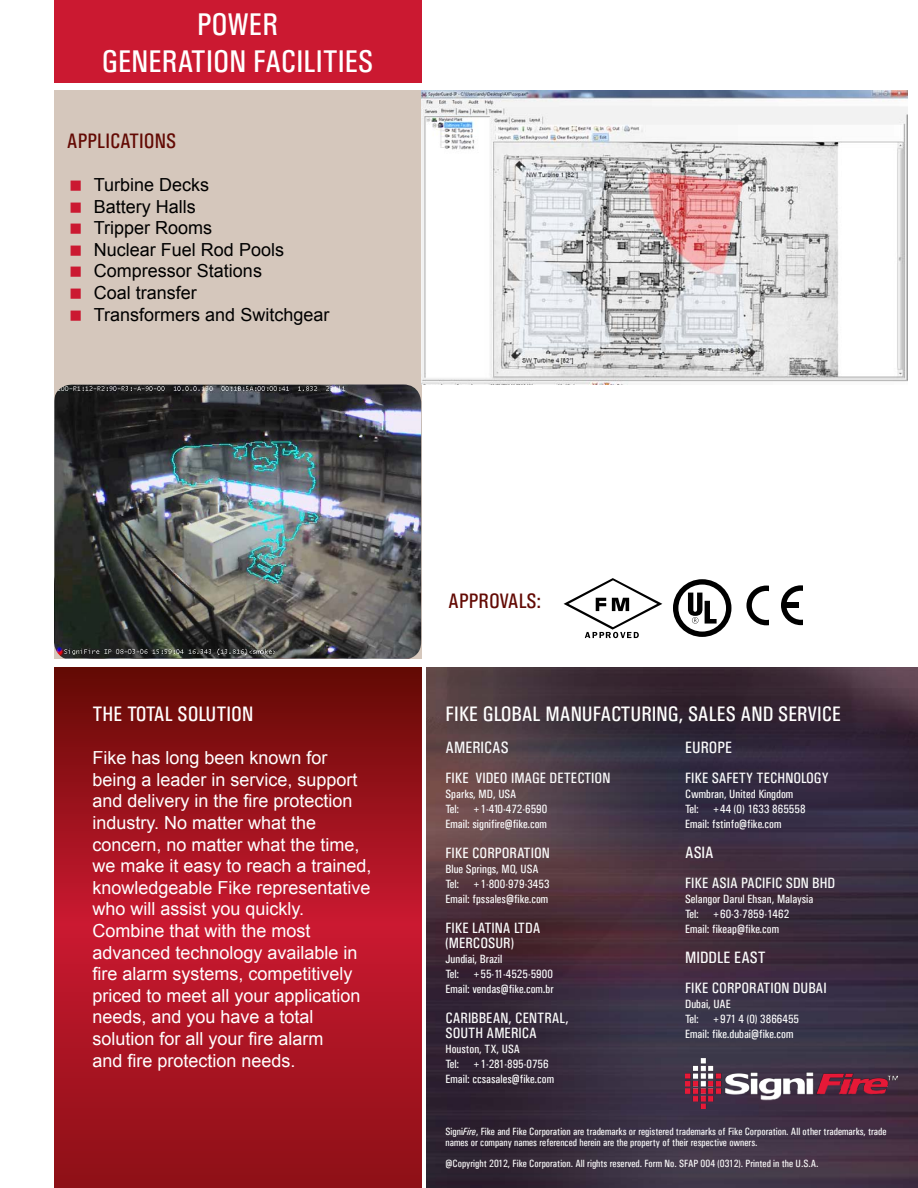
<style>
.page{position:relative;width:918px;height:1188px;background:#fff}
.page>*{position:absolute;margin:0;border:0;box-sizing:border-box;transform-origin:0 0}
.t1{font:31.5px/37.8px "Univers Condensed";color:#fff;text-align:center}
.t2{font:21px "Univers Condensed";color:#fff}
.t3{font:21px "Univers Condensed";color:#630a04}
.t4{font:18px/21.6px "Arial";color:#fff}
.t5{font:18px/21.6px "Arial";color:#000}
.t6{font:16.5px "Univers Condensed";color:#fbfbfb}
.t7{font:15px "Univers Condensed";color:#fbfbfb}
.t8{font:12px/15px "Univers Condensed";color:#fbfbfb}
.t9{font:10.5px/10.5px "Univers Condensed";color:#fbfbfb}
.s1{font-style:italic}
</style>
<div class="page">
<div style="left:54px;top:0;width:367px;height:83px;background:#cb1931"></div>
<svg style="left:54px;top:667px;width:367px;height:521px;background:#a0121e"></svg>
<div style="left:54px;top:90px;width:367px;height:569px;background:#d5c7bc"></div>
<img style="left:427px;top:667px;width:491px;height:521px">
<img style="left:421px;top:90px;width:487px;height:295px">
<img style="left:54px;top:384px;width:367px;height:275px">
<svg style="left:564px;top:578px;width:98px;height:60px"></svg>
<svg style="left:673px;top:579px;width:58px;height:58px"></svg>
<svg style="left:746px;top:586px;width:23px;height:39px"></svg>
<svg style="left:781px;top:585px;width:22px;height:40px"></svg>
<img style="left:686px;top:1058px;width:212px;height:51px">
<h1 class="t1" style="left:102px;top:5px;width:273px">Power<br>Generation Facilities</h1>
<h2 class="t3" style="left:67px;top:128px;width:40px">APPLICATIONS</h2>
<h3 class="t5" style="left:94px;top:174px;width:237px">Turbine Decks<br>Battery Halls<br>Tripper Rooms<br>Nuclear Fuel Rod Pools<br>Compressor Stations<br>Coal transfer<br>Transformers and Switchgear</h3>
<h2 class="t2" style="left:92px;top:702px;width:45px">THE TOTAL</h2>
<h2 class="t2" style="left:178px;top:702px;width:11px">SOLUTION</h2>
<p class="t4" style="left:92px;top:747px;width:281px">Fike has long been known for being a leader in service, support and delivery in the fire protection industry. No matter what the concern, no matter what the time, we make it easy to reach a trained, knowledgeable Fike representative who will assist you quickly.<br>Combine that with the most advanced technology available in fire alarm systems, competitively priced to meet all your application needs, and you have a total solution for all your fire alarm<br>and fire protection needs.</p>
<h2 class="t3" style="left:448px;top:589px;width:94px">Approvals:</h2>
<h2 class="t2" style="left:445px;top:702px;width:59px">FIKE GLOBAL</h2>
<h2 class="t2" style="left:545px;top:702px;width:13px">MANU</h2>
<h2 class="t2" style="left:593px;top:702px;width:19px">FACTURIN</h2>
<h2 class="t2" style="left:668px;top:702px;width:31px">G, SALES</h2>
<h2 class="t2" style="left:741px;top:702px;width:12px">AND</h2>
<h2 class="t2" style="left:778px;top:702px;width:10px">SERVICE</h2>
<h3 class="t6" style="left:446px;top:738px;width:9px">AMERICAS</h3>
<p class="t7" style="left:446px;top:769px;width:38px">FIKE VIDEO</p>
<p class="t7" style="left:511px;top:769px;width:47px">IMAGEDETECTION</p>
<p class="t8" style="left:446px;top:787px;width:103px">Sparks, MD, USA<br>Tel: +1-410-472-6590<br>Email: signifire@fike.com</p>
<p class="t7" style="left:446px;top:844px;width:64px">FIKE CORPORATION</p>
<p class="t8" style="left:446px;top:862px;width:106px">Blue Springs, MO, USA<br>Tel: +1-800-979-3453<br>Email: fpssales@fike.com</p>
<p class="t7" style="left:446px;top:919px;width:34px">FIKE LATINA</p>
<p class="t7" style="left:514px;top:919px;width:8px">LTDA</p>
<p class="t7" style="left:446px;top:934px;width:12px">(MERCOSUR</p>
<p class="t7" style="left:511px;top:934px;width:5px">)</p>
<p class="t8" style="left:446px;top:952px;width:110px">Jundiai, Brazil<br>Tel: +55-11-4525-5900<br>Email: vendas@fike.com.br</p>
<p class="t7" style="left:446px;top:1009px;width:8px">CARIBBEAN</p>
<p class="t7" style="left:509px;top:1009px;width:15px">, CENTRAL</p>
<p class="t7" style="left:565px;top:1009px;width:5px">,</p>
<p class="t7" style="left:446px;top:1024px;width:9px">SOUTH</p>
<p class="t7" style="left:487px;top:1024px;width:9px">AMERICA</p>
<p class="t8" style="left:446px;top:1042px;width:110px">Houston, TX, USA<br>Tel: +1-281-895-0756<br>Email: ccsasales@fike.com</p>
<h3 class="t6" style="left:685px;top:738px;width:9px">EURO</h3>
<h3 class="t6" style="left:718px;top:738px;width:14px">PE</h3>
<p class="t7" style="left:685px;top:769px;width:80px">FIKE SAFETY TECHNOLO</p>
<p class="t7" style="left:814px;top:769px;width:15px">GY</p>
<p class="t8" style="left:685px;top:787px;width:122px">Cwmbran, United Kingdom<br>Tel: +44 (0) 1633 865558<br>Email: fstinfo@fike.com</p>
<h3 class="t6" style="left:685px;top:843px;width:8px">ASIA</h3>
<p class="t7" style="left:685px;top:874px;width:34px">FIKE ASIA</p>
<p class="t7" style="left:741px;top:874px;width:53px">PACIFIC SDN</p>
<p class="t7" style="left:812px;top:874px;width:9px">BHD</p>
<p class="t8" style="left:685px;top:892px;width:130px">Selangor Darul Ehsan, Malaysia<br>Tel: +60-3-7859-1462<br>Email: fikeap@fike.com</p>
<h3 class="t6" style="left:685px;top:948px;width:9px">MIDDLE</h3>
<h3 class="t6" style="left:734px;top:948px;width:9px">EAST</h3>
<p class="t7" style="left:685px;top:979px;width:64px">FIKE CORPORATION</p>
<p class="t7" style="left:793px;top:979px;width:8px">DUBAI</p>
<p class="t8" style="left:685px;top:997px;width:116px">Dubai, UAE<br>Tel: +971 4 (0) 3866455<br>Email: fike.dubai@fike.com</p>
<p class="t9" style="left:446px;top:1126px;width:443px">Signi<span class="s1">Fire</span>, Fike and Fike Corporation are trademarks or registered trademarks of Fike Corporation. All other trademarks, trade names or company names referenced herein are the property of their respective owners.</p>
<p class="t9" style="left:446px;top:1158px;width:375px">@Copyright 2012, Fike Corporation. All rights reserved. Form No. SFAP 004 (0312). Printed in the U.S.A.</p>
</div>
